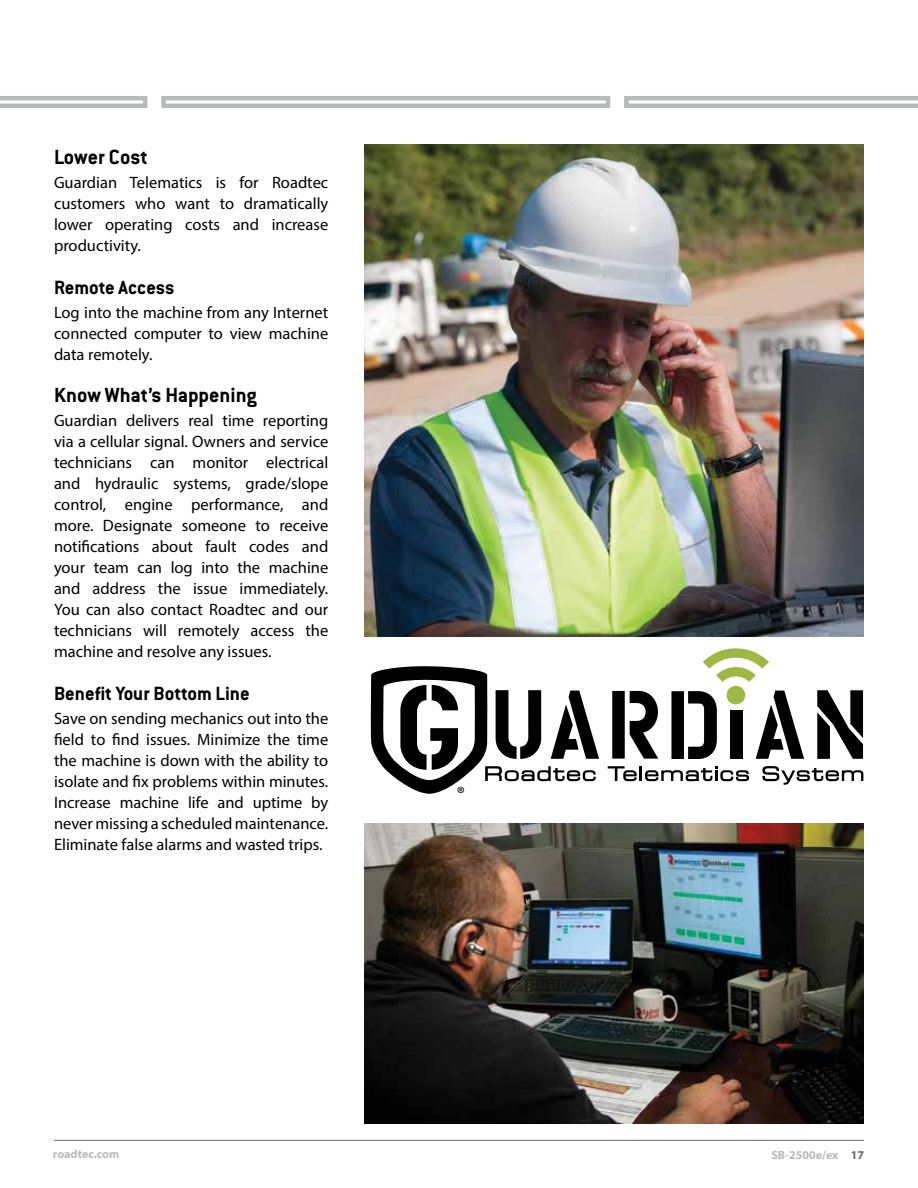
<style>
.page{position:relative;width:918px;height:1188px;background:#fff}
.page>*{position:absolute;margin:0;border:0;box-sizing:border-box;transform-origin:0 0}
.t1{font:700 22.5px "Conduit ITC Std";color:#000}
.t2{font:700 21px "Conduit ITC Std";color:#000}
.t3{font:19.5px "Myriad Pro";color:#000}
.t4{font:16.5px/21px "Myriad Pro";color:#000;text-align:justify}
.t5{font:700 12px "Myriad Pro";color:#b8babc}
.s1{color:#696969}
</style>
<div class="page">
<img style="left:365px;top:145px;width:499px;height:491px">
<svg style="left:608px;top:766px;width:141px;height:15px"></svg>
<svg style="left:762px;top:766px;width:101px;height:19px"></svg>
<svg style="left:370px;top:666px;width:229px;height:128px"></svg>
<svg style="left:612px;top:691px;width:46px;height:68px"></svg>
<svg style="left:817px;top:690px;width:46px;height:69px"></svg>
<svg style="left:671px;top:648px;width:133px;height:111px"></svg>
<svg style="left:0;top:96px;width:147px;height:12px"></svg>
<div style="left:161px;top:96px;width:449px;height:12px;border:5px solid #b8babc"></div>
<svg style="left:624px;top:96px;width:294px;height:12px"></svg>
<img style="left:365px;top:823px;width:499px;height:300px">
<hr style="left:54px;top:1140px;width:810px;height:1px;background:#696969">
<h1 class="t1" style="left:54px;top:148px;width:95px">Lower Cost</h1>
<p class="t4" style="left:54px;top:174px;width:276px">Guardian Telematics is for Roadtec customers who want to dramatically lower operating costs and increase productivity.</p>
<p class="t2" style="left:54px;top:278px;width:122px">Remote Access</p>
<p class="t4" style="left:54px;top:303px;width:276px">Log into the machine from any Internet connected computer to view machine data remotely.</p>
<h1 class="t1" style="left:54px;top:386px;width:204px">Know What’s Happening</h1>
<p class="t4" style="left:54px;top:412px;width:276px">Guardian delivers real time reporting via a cellular signal. Owners and service technicians can monitor electrical and hydraulic systems, grade/slope control, engine performance, and more. Designate someone to receive notifications about fault codes and your team can log into the machine and address the issue immediately.<br>You can also contact Roadtec and our technicians will remotely access the machine and resolve any issues.</p>
<p class="t2" style="left:54px;top:684px;width:197px">Benefit Your Bottom Line</p>
<p class="t4" style="left:54px;top:709px;width:276px">Save on sending mechanics out into the field to find issues. Minimize the time the machine is down with the ability to isolate and fix problems within minutes.<br>Increase machine life and uptime by never missing a scheduled maintenance.<br>Eliminate false alarms and wasted trips.</p>
<p class="t3" style="left:457px;top:782px;width:10px">®</p>
<p class="t5" style="left:53px;top:1147px;width:68px">roadtec.com</p>
<p class="t5" style="left:771px;top:1148px;width:94px">SB-2500e/ex <span class="s1">17</span></p>
</div>
